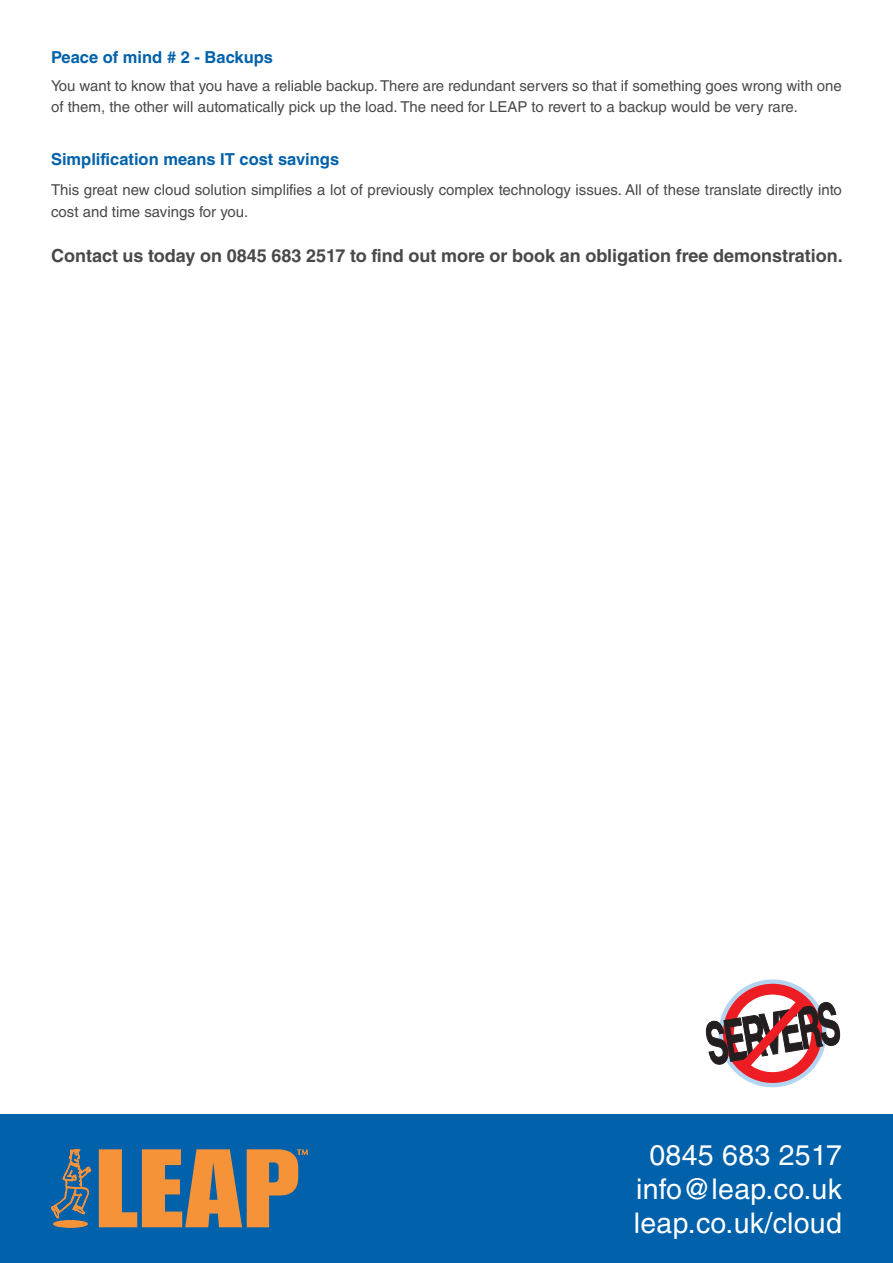
<style>
.page{position:relative;width:893px;height:1263px;background:#fff}
.page>*{position:absolute;margin:0;border:0;box-sizing:border-box;transform-origin:0 0}
.t1{font:28.5px "Helvetica LT Std";letter-spacing:.01em;color:#fff}
.t2{font:700 18px "Helvetica LT Std";color:#484948}
.t3{font:700 16.5px "Helvetica LT Std";color:#0161aa}
.t4{font:15px/21px "Helvetica LT Std";color:#484948}
</style>
<div class="page">
<svg style="left:705px;top:979px;width:136px;height:108px"></svg>
<div style="left:0;top:1115px;width:893px;height:148px;background:#0161aa"></div>
<svg style="left:99px;top:1149px;width:209px;height:78px"></svg>
<svg style="left:51px;top:1149px;width:40px;height:69px"></svg>
<div style="left:54px;top:1220px;width:33px;height:7px;background:#f69238;border-radius:50%"></div>
<div style="left:53px;top:1220px;width:35px;height:7px;border:1px solid #f69238;border-radius:50%"></div>
<p class="t3" style="left:51px;top:47px;width:224px">Peace of mind # 2 - Backups</p>
<p class="t4" style="left:51px;top:76px;width:792px">You want to know that you have a reliable backup. There are redundant servers so that if something goes wrong with one of them, the other will automatically pick up the load. The need for LEAP to revert to a backup would be very rare.</p>
<p class="t3" style="left:51px;top:149px;width:290px">Simplification means IT cost savings</p>
<p class="t4" style="left:51px;top:178px;width:792px;line-height:22.5px">This great new cloud solution simplifies a lot of previously complex technology issues. All of these translate directly into cost and time savings for you.</p>
<p class="t2" style="left:51px;top:245px;width:793px">Contact us today on 0845 683 2517 to find out more or book an obligation free demonstration.</p>
<p class="t1" style="left:649px;top:1138px;width:194px">0845 683 2517</p>
<p class="t1" style="left:636px;top:1172px;width:207px">info@leap.co.uk</p>
<p class="t1" style="left:634px;top:1207px;width:210px">leap.co.uk/cloud</p>
</div>
